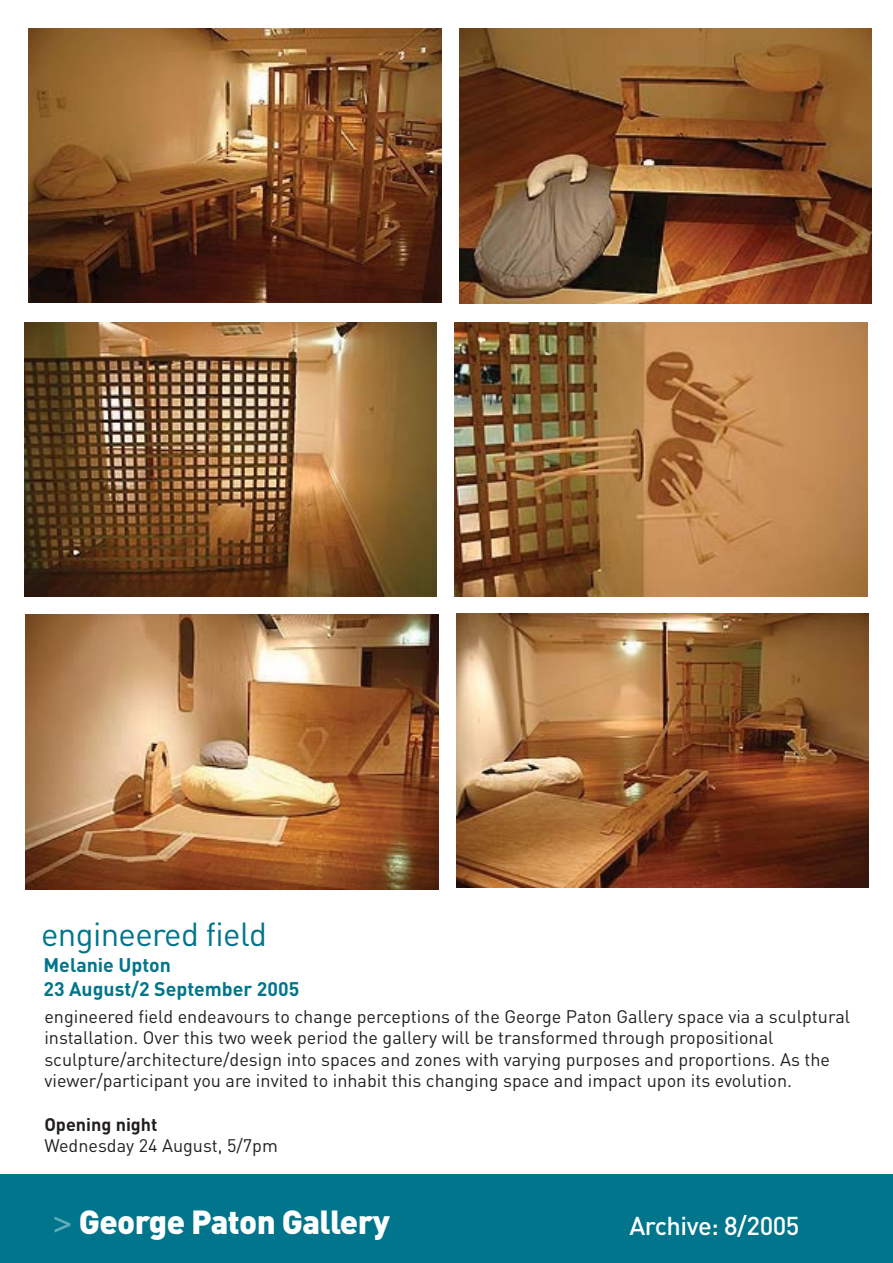
<style>
.page{position:relative;width:893px;height:1263px;background:#fff}
.page>*{position:absolute;margin:0;border:0;box-sizing:border-box;transform-origin:0 0}
.t1{font:900 33px "DIN";letter-spacing:-.02em;color:#fff}
.t2{font:33px "DIN";letter-spacing:-.02em;color:#00758b}
.t3{font:500 25.5px "DIN";letter-spacing:-.02em;color:#fff}
.t4{font:700 19.5px/23.4px "DIN";color:#00758b}
.t5{font:18px/21.6px "DIN";color:#231f20}
.t6{font:700 18px "DIN";color:#231f20}
.s1{font-family:"Futura";font-weight:400;color:#60acbd}
</style>
<div class="page">
<div style="left:0;top:1174px;width:893px;height:89px;background:#00758b"></div>
<img style="left:24px;top:322px;width:412px;height:275px">
<img style="left:28px;top:28px;width:413px;height:275px">
<img style="left:459px;top:29px;width:413px;height:274px">
<img style="left:454px;top:322px;width:413px;height:275px">
<img style="left:26px;top:615px;width:412px;height:274px">
<img style="left:456px;top:613px;width:412px;height:275px">
<h1 class="t2" style="left:41px;top:913px;width:227px">engineered field</h1>
<p class="t4" style="left:44px;top:952px;width:257px">Melanie Upton<br>23 August/2 September 2005</p>
<p class="t5" style="left:44px;top:1005px;width:807px">engineered field endeavours to change perceptions of the George Paton Gallery space via a sculptural installation. Over this two week period the gallery will be transformed through propositional sculpture/architecture/design into spaces and zones with varying purposes and proportions. As the viewer/participant you are invited to inhabit this changing space and impact upon its evolution.</p>
<p class="t6" style="left:44px;top:1112px;width:115px">Opening night</p>
<p class="t5" style="left:44px;top:1134px;width:235px">Wednesday 24 August, 5/7pm</p>
<h1 class="t1" style="left:52px;top:1200px;width:339px"><span class="s1">&gt;</span> George Paton Gallery</h1>
<h2 class="t3" style="left:629px;top:1209px;width:171px">Archive: 8/2005</h2>
</div>
